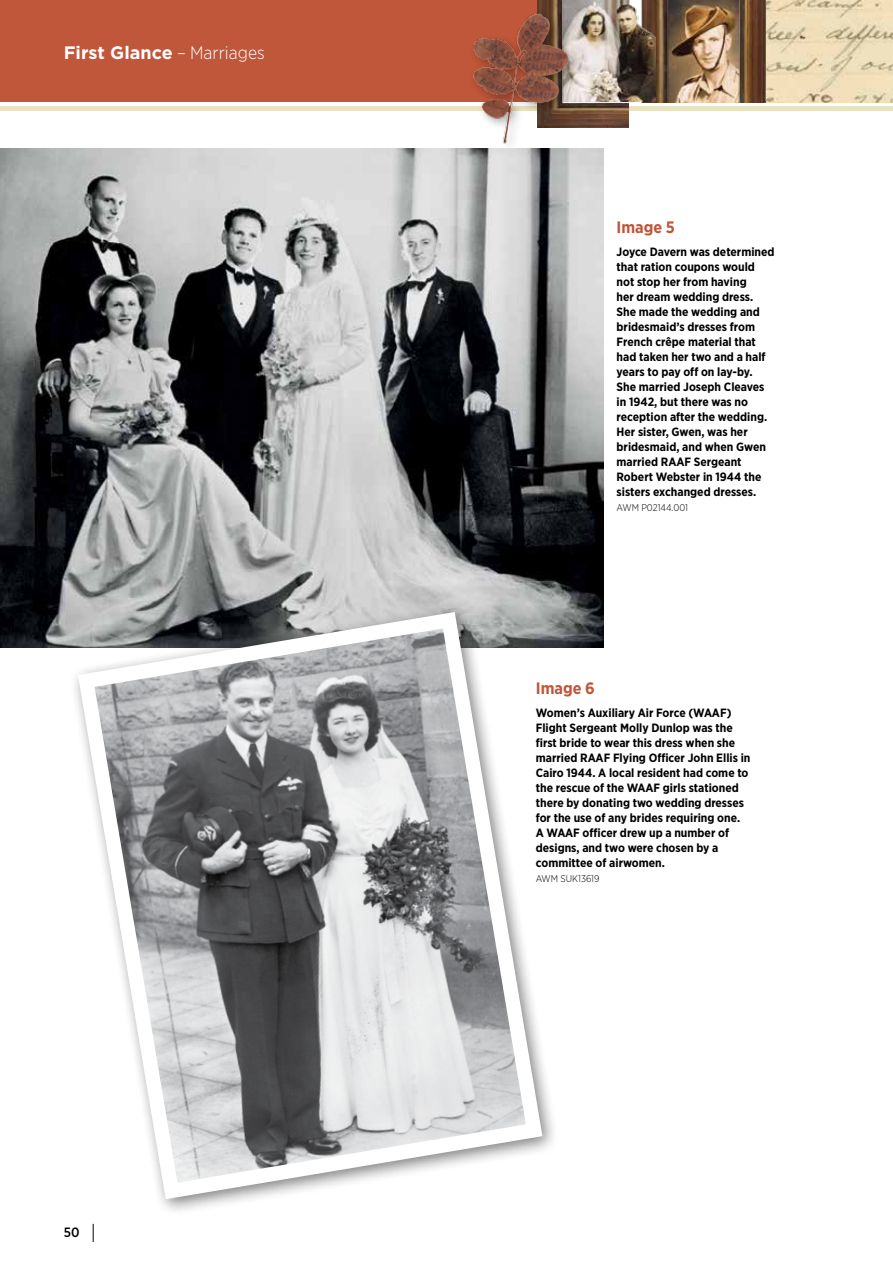
<style>
.page{position:relative;width:893px;height:1263px;background:#fff}
.page>*{position:absolute;margin:0;border:0;box-sizing:border-box;transform-origin:0 0}
.t1{font:700 18px "Gotham";color:#fff}
.t2{font:700 16.5px "Gotham Narrow";color:#c0563a}
.t3{font:500 13.5px "Gotham Narrow";color:#000}
.t4{font:700 12px/15px "Gotham Narrow";color:#000}
.t5{font:300 9.75px "Gotham Narrow";color:#000}
.s1{font-family:"Gotham Narrow";font-weight:300}
</style>
<div class="page">
<div style="left:0;top:0;width:600px;height:102px;background:#c0563a"></div>
<img style="left:765px;top:0;width:128px;height:102px">
<img style="left:671px;top:0;width:65px;height:102px">
<div style="left:0;top:106px;width:893px;height:5px;background:#e9e2c0"></div>
<img style="left:656px;top:0;width:15px;height:102px">
<img style="left:736px;top:0;width:29px;height:102px">
<img style="left:629px;top:0;width:27px;height:102px">
<img style="left:572px;top:0;width:57px;height:128px">
<div style="left:469px;top:10px;width:112px;height:145px;background:#000;opacity:.3"></div>
<img style="left:470px;top:0;width:102px;height:146px">
<svg style="left:93px;top:1224px;width:1px;height:18px"></svg>
<img style="left:0;top:149px;width:604px;height:498px">
<div style="left:69px;top:603px;width:491px;height:613px;background:#fff"></div>
<svg style="left:70px;top:604px;width:481px;height:603px"></svg>
<h1 class="t1" style="left:64px;top:42px;width:202px">First Glance <span class="s1">– Marriages</span></h1>
<p class="t3" style="left:64px;top:1223px;width:17px">50</p>
<h2 class="t2" style="left:617px;top:217px;width:60px">Image 5</h2>
<p class="t4" style="left:617px;top:245px;width:159px">Joyce Davern was determined that ration coupons would not stop her from having<br>her dream wedding dress.<br>She made the wedding and bridesmaid’s dresses from<br>French crêpe material that had taken her two and a half years to pay off on lay-by.<br>She married Joseph Cleaves in 1942, but there was no reception after the wedding.<br>Her sister, Gwen, was her bridesmaid, and when Gwen married RAAF Sergeant<br>Robert Webster in 1944 the sisters exchanged dresses.</p>
<p class="t5" style="left:617px;top:502px;width:73px">AWM P02144.001</p>
<h2 class="t2" style="left:536px;top:678px;width:61px">Image 6</h2>
<p class="t4" style="left:536px;top:705px;width:216px">Women’s Auxiliary Air Force (WAAF)<br>Flight Sergeant Molly Dunlop was the first bride to wear this dress when she married RAAF Flying Officer John Ellis in Cairo 1944. A local resident had come to the rescue of the WAAF girls stationed there by donating two wedding dresses for the use of any brides requiring one.<br>A WAAF officer drew up a number of designs, and two were chosen by a committee of airwomen.</p>
<p class="t5" style="left:536px;top:873px;width:65px">AWM SUK13619</p>
</div>
